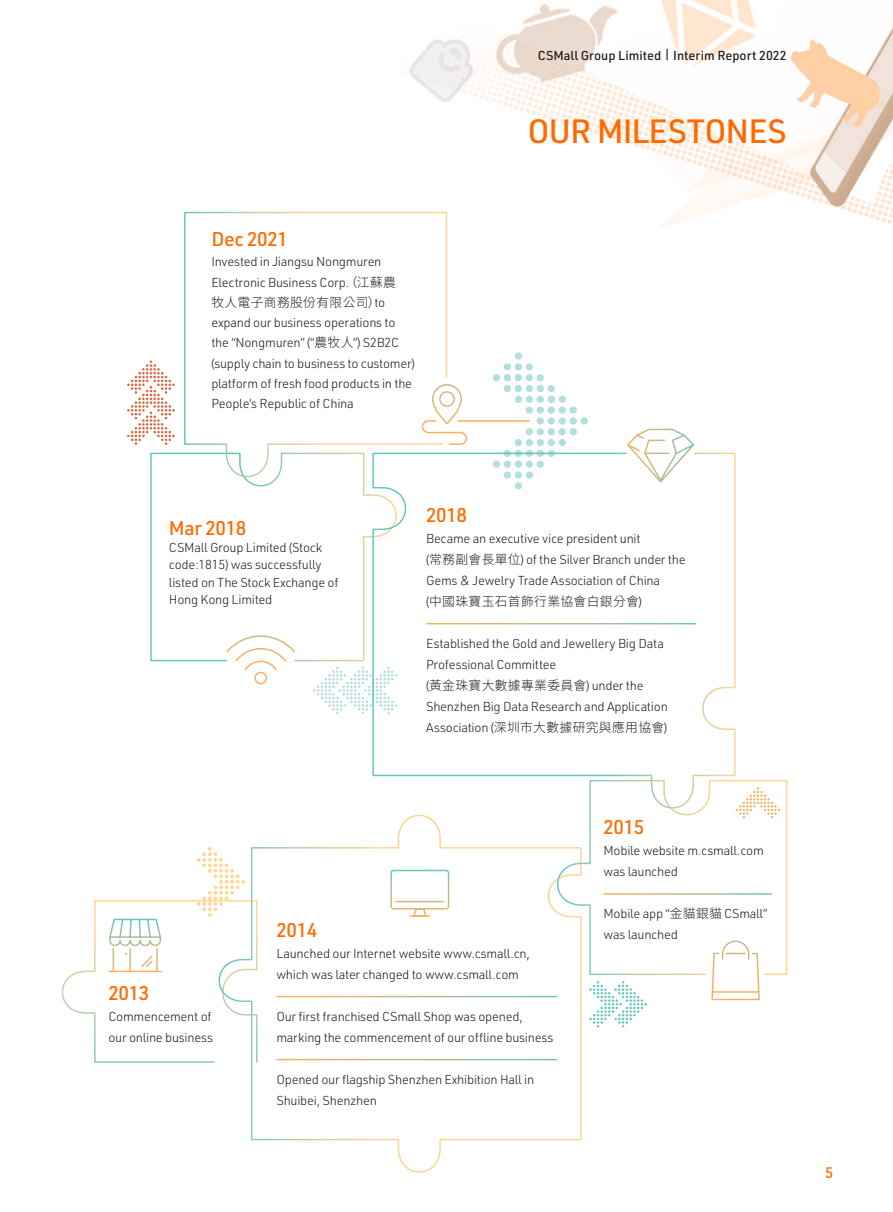
<style>
.page{position:relative;width:893px;height:1212px;background:#fff}
.page>*{position:absolute;margin:0;border:0;box-sizing:border-box;transform-origin:0 0}
.t1{font:500 33px "URWDIN";letter-spacing:-.03em;color:#ff6a00}
.Body_Text{font:500 19.5px "URWDIN";letter-spacing:-.02em;color:#ff6a00}
.t2{font:500 15px "URWDIN";color:#ff6a00}
.Body_Text-2{font:300 12.75px/21px "URWDIN";letter-spacing:-.02em;color:#231f20}
.t3{font:500 12.75px "URWDIN";color:#231f20}
.s1{font-family:"Source Han Sans TC"}
.s2{font-family:"Frutiger LT Std";font-stretch:condensed}
</style>
<div class="page">
<img style="left:337px;top:0;width:556px;height:1028px">
<svg style="left:711px;top:976px;width:50px;height:25px"></svg>
<svg style="left:244px;top:662px;width:33px;height:23px"></svg>
<svg style="left:626px;top:428px;width:70px;height:24px"></svg>
<svg style="left:313px;top:667px;width:59px;height:47px"></svg>
<svg style="left:127px;top:360px;width:48px;height:85px"></svg>
<svg style="left:589px;top:981px;width:58px;height:46px"></svg>
<svg style="left:61px;top:847px;width:157px;height:216px"></svg>
<svg style="left:218px;top:814px;width:364px;height:359px"></svg>
<svg style="left:556px;top:779px;width:232px;height:197px"></svg>
<svg style="left:150px;top:452px;width:222px;height:210px"></svg>
<svg style="left:372px;top:452px;width:364px;height:357px"></svg>
<svg style="left:183px;top:211px;width:265px;height:267px"></svg>
<svg style="left:421px;top:352px;width:167px;height:137px"></svg>
<p class="t3" style="left:538px;top:47px;width:250px">CSMall Group Limited | Interim Report 2022</p>
<p class="Body_Text" style="left:211px;top:226px;width:78px">Dec 2021</p>
<p class="Body_Text-2" style="left:211px;top:251px;width:205px;line-height:20.2px">Invested in Jiangsu Nongmuren<br>Electronic Business Corp.<span class="s1">（江蘇農<br>牧人電子商務股份有限公司）</span>to expand our business operations to the “Nongmuren” <span class="s2">(</span>“<span class="s1">農牧人</span>”<span class="s2">)</span> S2B2C <span class="s2">(</span>supply chain to business to customer<span class="s2">) </span>platform of fresh food products in the<br>People’s Republic of China</p>
<h1 class="t1" style="left:527px;top:110px;width:261px">OUR MILESTONES</h1>
<p class="Body_Text" style="left:169px;top:515px;width:79px">Mar 2018</p>
<p class="Body_Text-2" style="left:169px;top:539px;width:171px;line-height:17.2px">CSMall Group Limited <span class="s2">(</span>Stock code:1815<span class="s2">)</span> was successfully listed on The Stock Exchange of<br>Hong Kong Limited</p>
<p class="Body_Text" style="left:426px;top:502px;width:42px">2018</p>
<p class="Body_Text-2" style="left:426px;top:528px;width:261px">Became an executive vice president unit<br><span class="s2">(</span><span class="s1">常務副會長單位</span><span class="s2">)</span> of the Silver Branch under the Gems &amp; Jewelry Trade Association of China<br><span class="s2">(</span><span class="s1">中國珠寶玉石首飾行業協會白銀分會</span><span class="s2">)</span></p>
<p class="Body_Text-2" style="left:426px;top:633px;width:243px">Established the Gold and Jewellery Big Data Professional Committee<br><span class="s2">(</span><span class="s1">黃金珠寶大數據專業委員會</span><span class="s2">)</span> under the Shenzhen Big Data Research and Application Association <span class="s2">(</span><span class="s1">深圳市大數據研究與應用協會</span><span class="s2">)</span></p>
<p class="Body_Text" style="left:108px;top:980px;width:42px">2013</p>
<p class="Body_Text-2" style="left:108px;top:1005px;width:106px">Commencement of our online business</p>
<p class="Body_Text" style="left:276px;top:917px;width:42px">2014</p>
<p class="Body_Text-2" style="left:276px;top:943px;width:255px">Launched our Internet website www.csmall.cn, which was later changed to www.csmall.com</p>
<p class="Body_Text-2" style="left:276px;top:1006px;width:279px">Our first franchised CSmall Shop was opened, marking the commencement of our offline business</p>
<p class="Body_Text-2" style="left:276px;top:1069px;width:259px">Opened our flagship Shenzhen Exhibition Hall in<br>Shuibei, Shenzhen</p>
<p class="Body_Text" style="left:603px;top:814px;width:42px">2015</p>
<p class="Body_Text-2" style="left:603px;top:840px;width:162px">Mobile website m.csmall.com was launched</p>
<p class="Body_Text-2" style="left:603px;top:903px;width:165px">Mobile app “<span class="s1">金貓銀貓</span> CSmall” was launched</p>
<p class="t2" style="left:825px;top:1163px;width:10px">5</p>
</div>
